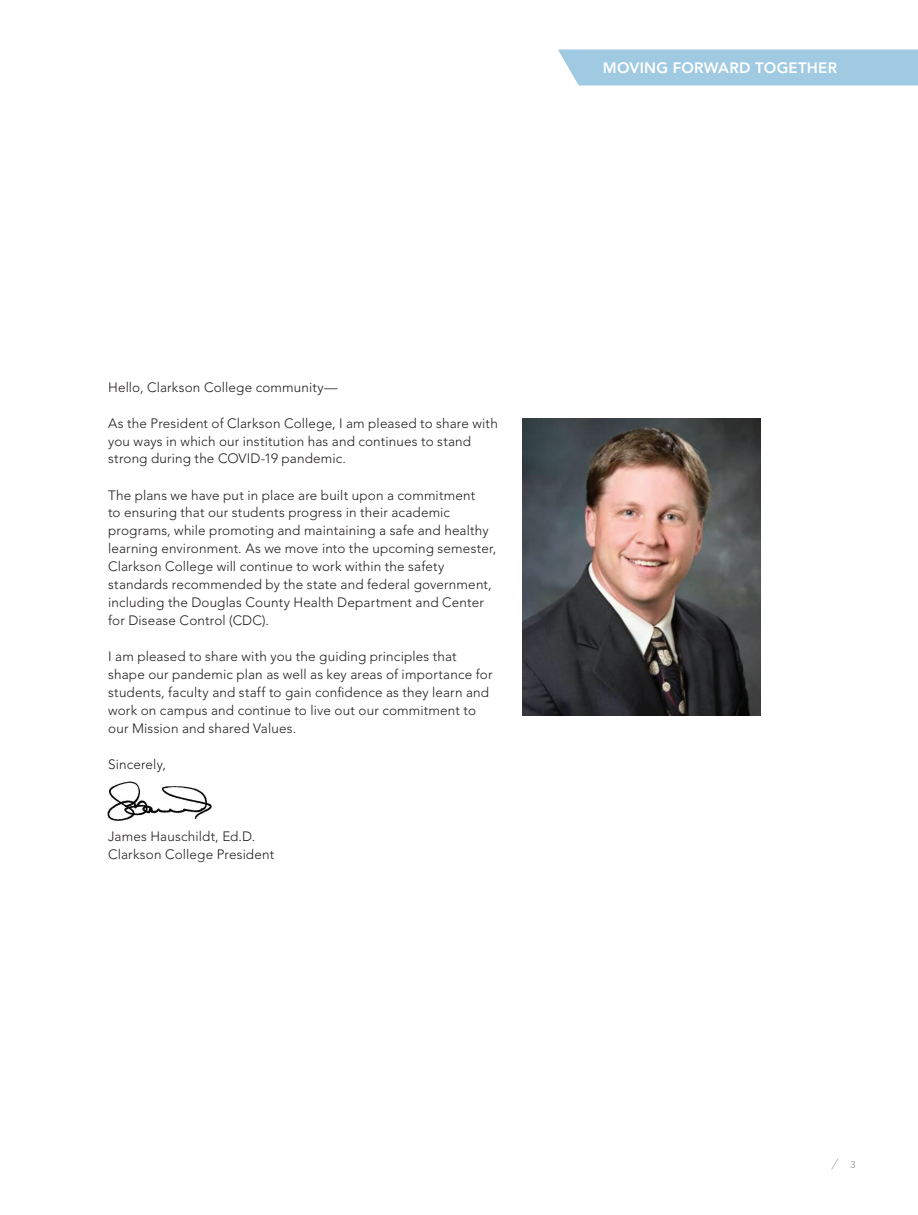
<style>
.page{position:relative;width:918px;height:1215px;background:#fff}
.page>*{position:absolute;margin:0;border:0;box-sizing:border-box;transform-origin:0 0}
.t1{font:800 15px "Avenir LT Std";letter-spacing:.015em;color:#fff}
.t2{font:300 13.5px/18px "Avenir LT Std";letter-spacing:.01em;color:#231f20}
.t3{font:300 9.75px "Avenir LT Std";color:#828c95}
</style>
<div class="page">
<div style="left:558px;top:50px;width:360px;height:36px;background:#a0cae1"></div>
<img style="left:107px;top:781px;width:105px;height:40px">
<svg style="left:831px;top:1158px;width:7px;height:12px"></svg>
<img style="left:523px;top:418px;width:238px;height:298px">
<p class="t1" style="left:603px;top:59px;width:236px">MOVING FORWARD TOGETHER</p>
<p class="t2" style="left:108px;top:378px;width:231px">Hello, Clarkson College community—</p>
<p class="t2" style="left:108px;top:414px;width:391px">As the President of Clarkson College, I am pleased to share with you ways in which our institution has and continues to stand strong during the COVID-19 pandemic.</p>
<p class="t2" style="left:108px;top:486px;width:390px">The plans we have put in place are built upon a commitment<br>to ensuring that our students progress in their academic programs, while promoting and maintaining a safe and healthy learning environment. As we move into the upcoming semester, Clarkson College will continue to work within the safety standards recommended by the state and federal government, including the Douglas County Health Department and Center for Disease Control (CDC).</p>
<p class="t2" style="left:108px;top:648px;width:386px">I am pleased to share with you the guiding principles that shape our pandemic plan as well as key areas of importance for students, faculty and staff to gain confidence as they learn and work on campus and continue to live out our commitment to our Mission and shared Values.</p>
<p class="t2" style="left:108px;top:756px;width:59px">Sincerely,</p>
<p class="t2" style="left:108px;top:828px;width:168px">James Hauschildt, Ed.D.<br>Clarkson College President</p>
<p class="t3" style="left:851px;top:1159px;width:7px">3</p>
</div>
